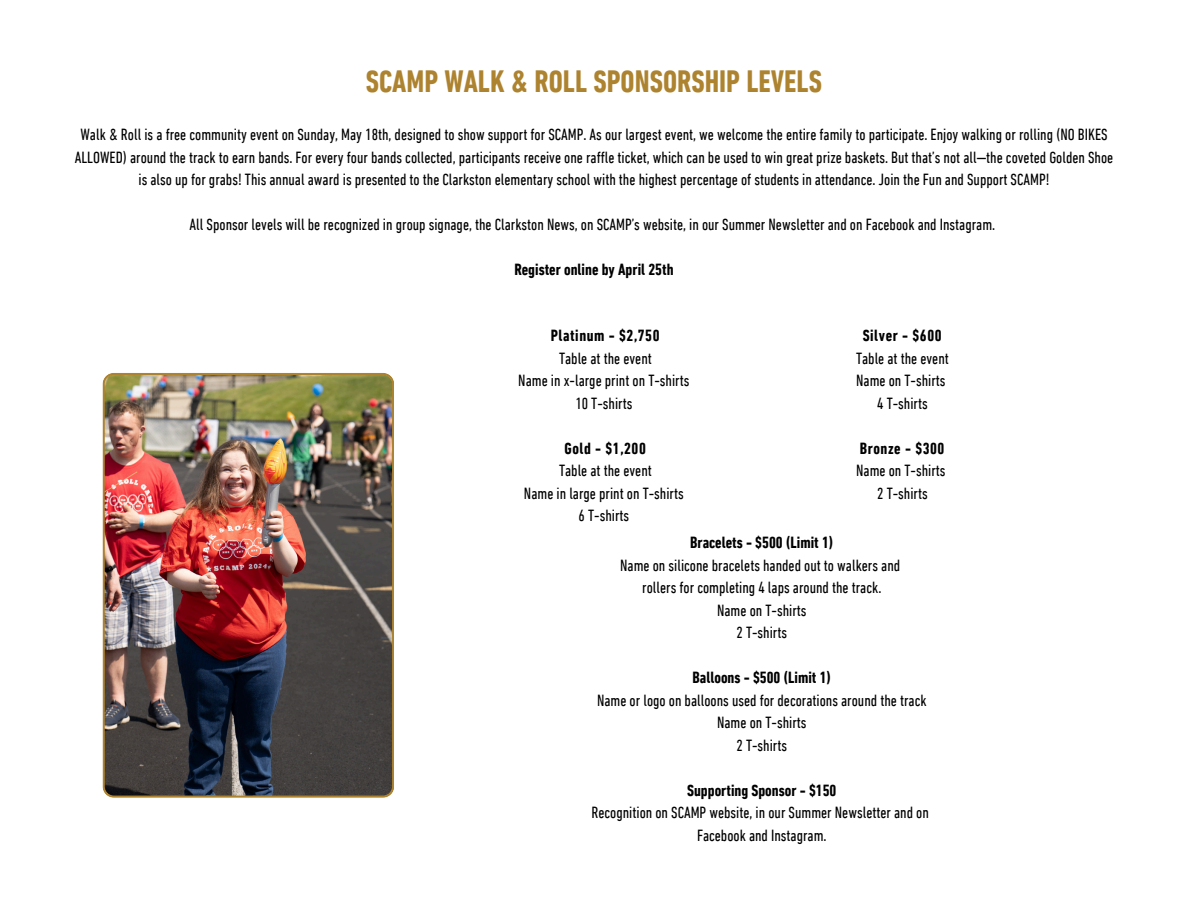
<style>
.page{position:relative;width:1188px;height:918px;background:#fff}
.page>*{position:absolute;margin:0;border:0;box-sizing:border-box;transform-origin:0 0}
.t1{font:700 condensed 31.5px "DIN Next LT Pro";color:#ad8330}
.t2{font:condensed 16.5px/22.5px "DIN Next LT Pro";color:#000;text-align:center}
.t3{font:700 condensed 16.5px "DIN Next LT Pro";color:#000}
.t4{font:700 condensed 16.5px "DIN Next LT Pro";letter-spacing:.035em;color:#000}
</style>
<div class="page">
<img style="left:103px;top:373px;width:291px;height:425px">
<h2 class="t1" style="left:366px;top:68px;width:458px">SCAMP WALK &amp; ROLL SPONSORSHIP LEVELS</h2>
<h1 class="t2" style="left:75px;top:125px;width:1040px">Walk &amp; Roll is a free community event on Sunday, May 18th, designed to show support for SCAMP. As our largest event, we welcome the entire family to participate. Enjoy walking or rolling (NO BIKES<br>ALLOWED) around the track to earn bands. For every four bands collected, participants receive one raffle ticket, which can be used to win great prize baskets. But that’s not all—the coveted Golden Shoe is also up for grabs! This annual award is presented to the Clarkston elementary school with the highest percentage of students in attendance. Join the Fun and Support SCAMP!</h1>
<p class="t2" style="left:190px;top:215px;width:807px">All Sponsor levels will be recognized in group signage, the Clarkston News, on SCAMP’s website, in our Summer Newsletter and on Facebook and Instagram.</p>
<p class="t3" style="left:514px;top:263px;width:161px">Register online by April 25th</p>
<p class="t4" style="left:551px;top:329px;width:110px">Platinum - $2,750</p>
<p class="t2" style="left:559px;top:348px;width:94px">Table at the event</p>
<p class="t2" style="left:518px;top:371px;width:173px">Name in x-large print on T-shirts</p>
<p class="t2" style="left:575px;top:393px;width:58px">10 T-shirts</p>
<p class="t3" style="left:564px;top:441px;width:83px">Gold - $1,200</p>
<p class="t2" style="left:559px;top:461px;width:94px">Table at the event</p>
<p class="t2" style="left:524px;top:483px;width:161px">Name in large print on T-shirts</p>
<p class="t2" style="left:579px;top:506px;width:52px">6 T-shirts</p>
<p class="t4" style="left:863px;top:329px;width:80px">Silver - $600</p>
<p class="t2" style="left:856px;top:348px;width:94px">Table at the event</p>
<p class="t2" style="left:856px;top:371px;width:91px">Name on T-shirts</p>
<p class="t2" style="left:877px;top:393px;width:52px">4 T-shirts</p>
<p class="t4" style="left:860px;top:441px;width:86px">Bronze - $300</p>
<p class="t2" style="left:856px;top:461px;width:91px">Name on T-shirts</p>
<p class="t2" style="left:877px;top:483px;width:52px">2 T-shirts</p>
<p class="t3" style="left:690px;top:536px;width:145px">Bracelets - $500 (Limit 1)</p>
<p class="t2" style="left:620px;top:555px;width:282px">Name on silicone bracelets handed out to walkers and</p>
<p class="t2" style="left:642px;top:578px;width:241px">rollers for completing 4 laps around the track.</p>
<p class="t2" style="left:717px;top:600px;width:91px">Name on T-shirts</p>
<p class="t2" style="left:737px;top:623px;width:52px">2 T-shirts</p>
<p class="t3" style="left:693px;top:671px;width:140px">Balloons - $500 (Limit 1)</p>
<p class="t2" style="left:597px;top:690px;width:331px">Name or logo on balloons used for decorations around the track</p>
<p class="t2" style="left:717px;top:713px;width:91px">Name on T-shirts</p>
<p class="t2" style="left:737px;top:735px;width:52px">2 T-shirts</p>
<p class="t3" style="left:687px;top:783px;width:151px">Supporting Sponsor - $150</p>
<p class="t2" style="left:592px;top:803px;width:339px">Recognition on SCAMP website, in our Summer Newsletter and on</p>
<p class="t2" style="left:697px;top:825px;width:131px">Facebook and Instagram.</p>
</div>
